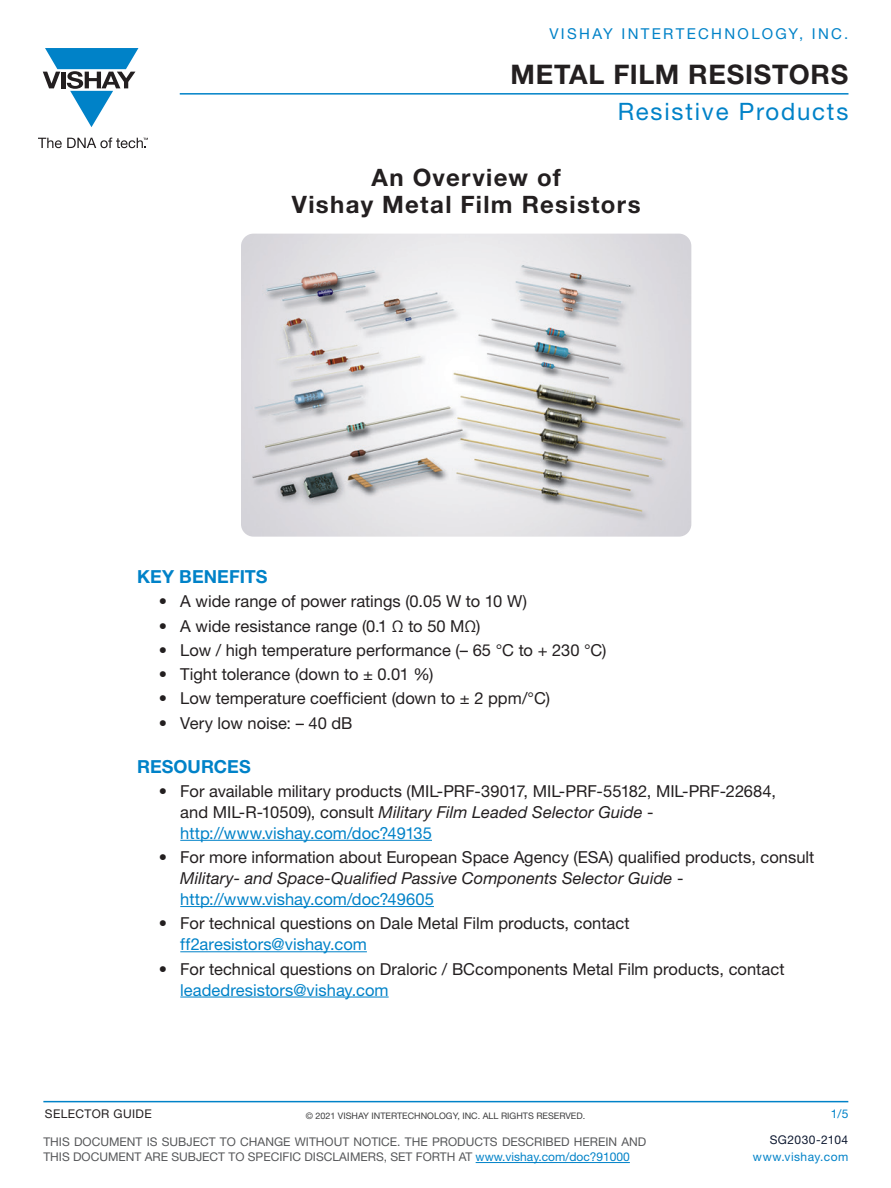
<style>
.page{position:relative;width:891px;height:1188px;background:#fff}
.page>*{position:absolute;margin:0;border:0;box-sizing:border-box;transform-origin:0 0}
.t1{font:700 27px "Helvetica Neue LT Std";letter-spacing:.025em;color:#231f20}
.t2{font:700 24px/27px "Helvetica Neue LT Std";letter-spacing:.055em;color:#231f20;text-align:center}
.t3{font:24px "Helvetica Neue LT Std";letter-spacing:.075em;color:#0082c8}
.t4{font:700 18px "Helvetica Neue LT Std";letter-spacing:.005em;color:#0082c8}
.t5{font:16.5px/21px "Helvetica Neue LT Std";color:#231f20}
.t6{font:16.5px "Helvetica Neue LT Std";color:#0082c8}
.t7{font:15px "Helvetica Neue LT Std";letter-spacing:.155em;color:#0082c8}
.t8{font:12px/15px "Helvetica Neue LT Std";color:#57585a}
.t9{font:12px "Helvetica Neue LT Std";letter-spacing:.04em;color:#0082c8}
.t10{font:12px "Helvetica Neue LT Std";letter-spacing:.035em;color:#231f20}
.t11{font:12px "Helvetica Neue LT Std";letter-spacing:.035em;color:#0e1931}
.t12{font:9px "Helvetica Neue LT Std";color:#3e3e3f}
.s1{font-style:italic}
.s2{color:#0082c8}
</style>
<div class="page">
<hr style="left:180px;top:840px;width:252px;height:1px;background:#0082c8">
<hr style="left:180px;top:906px;width:254px;height:1px;background:#0082c8">
<hr style="left:180px;top:951px;width:187px;height:1px;background:#0082c8">
<hr style="left:180px;top:997px;width:209px;height:1px;background:#0082c8">
<hr style="left:180px;top:93px;width:669px;height:2px;background:#0082c8">
<svg style="left:43px;top:48px;width:95px;height:79px"></svg>
<svg style="left:38px;top:138px;width:110px;height:10px"></svg>
<hr style="left:476px;top:1162px;width:154px;height:1px;background:#0082c8">
<hr style="left:43px;top:1101px;width:805px;height:1px;background:#0082c8">
<img style="left:241px;top:234px;width:450px;height:303px">
<p class="t7" style="left:549px;top:25px;width:300px">VISHAY INTERTECHNOLOGY, INC.</p>
<h1 class="t1" style="left:510px;top:58px;width:339px">METAL FILM RESISTORS</h1>
<h2 class="t3" style="left:618px;top:97px;width:232px">Resistive Products</h2>
<h2 class="t2" style="left:292px;top:163px;width:350px">An Overview of<br>Vishay Metal Film Resistors</h2>
<p class="t4" style="left:137px;top:566px;width:132px">KEY BENEFITS</p>
<p class="t5" style="left:159px;top:591px;width:370px">• A wide range of power ratings (0.05 W to 10 W)</p>
<p class="t5" style="left:159px;top:615px;width:323px">• A wide resistance range (0.1 Ω to 50 MΩ)</p>
<p class="t5" style="left:159px;top:639px;width:449px">• Low / high temperature performance (– 65 °C to + 230 °C)</p>
<p class="t5" style="left:159px;top:663px;width:276px">• Tight tolerance (down to ± 0.01 %)</p>
<p class="t5" style="left:159px;top:688px;width:393px">• Low temperature coefficient (down to ± 2 ppm/°C)</p>
<p class="t5" style="left:159px;top:712px;width:195px">• Very low noise: – 40 dB</p>
<p class="t4" style="left:137px;top:755px;width:115px">RESOURCES</p>
<p class="t5" style="left:180px;top:780px;width:597px;text-indent:-22px">• For available military products (MIL-PRF-39017, MIL-PRF-55182, MIL-PRF-22684, and MIL-R-10509), consult <span class="s1">Military Film Leaded Selector Guide</span> - <span class="s2">http://www.vishay.com/doc?49135</span></p>
<p class="t5" style="left:180px;top:846px;width:636px;text-indent:-22px">• For more information about European Space Agency (ESA) qualified products, consult<br><span class="s1">Military- and Space-Qualified Passive Components Selector Guide</span> - <span class="s2">http://www.vishay.com/doc?49605</span></p>
<p class="t5" style="left:159px;top:913px;width:472px">• For technical questions on Dale Metal Film products, contact</p>
<p class="t6" style="left:180px;top:935px;width:188px">ff2aresistors@vishay.com</p>
<p class="t5" style="left:159px;top:958px;width:627px">• For technical questions on Draloric / BCcomponents Metal Film products, contact</p>
<p class="t6" style="left:180px;top:980px;width:210px">leadedresistors@vishay.com</p>
<p class="t10" style="left:45px;top:1107px;width:109px">SELECTOR GUIDE</p>
<p class="t12" style="left:306px;top:1111px;width:281px">© 2021 VISHAY INTERTECHNOLOGY, INC. ALL RIGHTS RESERVED.</p>
<p class="t9" style="left:831px;top:1106px;width:19px">1/5</p>
<p class="t8" style="left:43px;top:1134px;width:604px">THIS DOCUMENT IS SUBJECT TO CHANGE WITHOUT NOTICE. THE PRODUCTS DESCRIBED HEREIN AND<br>THIS DOCUMENT ARE SUBJECT TO SPECIFIC DISCLAIMERS, SET FORTH AT <span class="s2">www.vishay.com/doc?91000</span></p>
<p class="t11" style="left:770px;top:1133px;width:80px">SG2030-2104</p>
<p class="t9" style="left:753px;top:1150px;width:97px">www.vishay.com</p>
</div>
